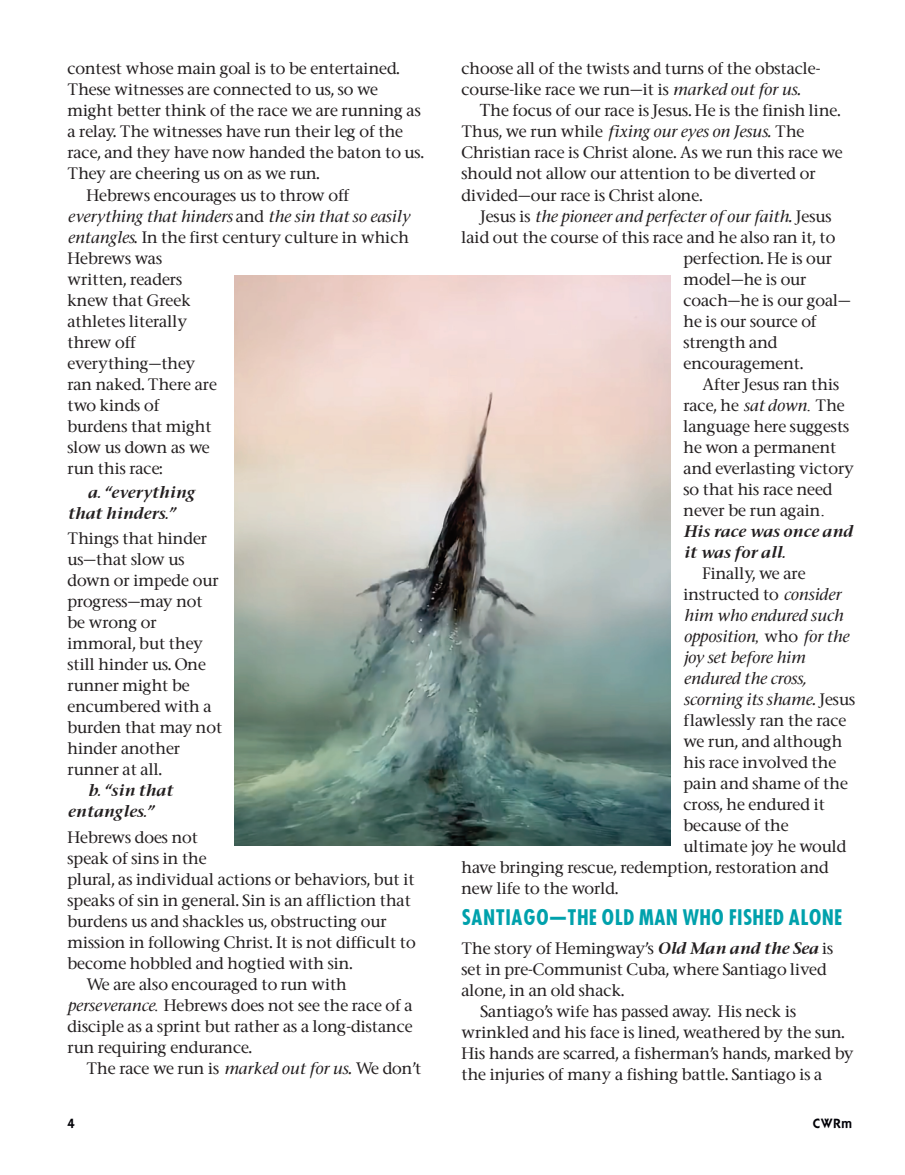
<style>
.page{position:relative;width:905px;height:1175px;background:#fff}
.page>*{position:absolute;margin:0;border:0;box-sizing:border-box;transform-origin:0 0}
.t1{font:700 21px "Futura Cond";color:#00a1ac}
.t2{font:500 15.75px/21px "Stone Serif";color:#231f20}
.t3{font:italic 500 15.75px "Stone Serif";color:#231f20}
.t4{font:italic 15.75px/21px "Stone Serif Semi Boold";color:#231f20}
.t5{font:600 13.5px "ITC Kabel Std";color:#000006}
.s1{font-style:normal}
.s2{font-style:italic}
.s3{font-family:"Times New Roman";font-weight:400;font-style:italic;font-size:18px}
.s4{font-family:"Times New Roman";font-weight:400;font-size:18px}
.s5{font-family:"Stone Serif Semi Boold";font-weight:400;font-style:italic}
</style>
<div class="page">
<img style="left:235px;top:275px;width:435px;height:570px">
<p class="t2" style="left:67px;top:58px;width:333px">contest whose main goal is to be entertained.</p>
<p class="t2" style="left:67px;top:79px;width:312px">These witnesses are connected to us, so we</p>
<p class="t2" style="left:67px;top:100px;width:355px">might better think of the race we are running as</p>
<p class="t2" style="left:67px;top:121px;width:337px">a relay. The witnesses have run their leg of the</p>
<p class="t2" style="left:67px;top:142px;width:357px">race, and they have now handed the baton to us.</p>
<p class="t2" style="left:67px;top:163px;width:253px">They are cheering us on as we run.</p>
<p class="t2" style="left:86px;top:184px;width:264px">Hebrews encourages us to throw off</p>
<p class="t3" style="left:67px;top:206px;width:343px">everything that hinders <span class="s1">and</span> the sin that so easily</p>
<p class="t2" style="left:67px;top:226px;width:343px"><span class="s2">entangles</span>. In the first century culture in which</p>
<p class="t2" style="left:67px;top:247px;width:96px">Hebrews was</p>
<p class="t2" style="left:67px;top:268px;width:116px">written, readers</p>
<p class="t2" style="left:67px;top:289px;width:125px">knew that Greek</p>
<p class="t2" style="left:67px;top:310px;width:121px">athletes literally</p>
<p class="t2" style="left:67px;top:331px;width:70px">threw off</p>
<p class="t2" style="left:67px;top:352px;width:129px">everything—they</p>
<p class="t2" style="left:67px;top:373px;width:151px">ran naked. There are</p>
<p class="t2" style="left:67px;top:394px;width:93px">two kinds of</p>
<p class="t2" style="left:67px;top:415px;width:146px">burdens that might</p>
<p class="t2" style="left:67px;top:436px;width:144px">slow us down as we</p>
<p class="t2" style="left:67px;top:457px;width:96px">run this race:</p>
<p class="t4" style="left:67px;top:481px;width:129px;text-indent:20px">a. “everything that hinders.”</p>
<p class="t2" style="left:67px;top:528px;width:156px">Things that hinder us—that slow us down or impede our progress—may not be wrong or immoral, but they still hinder us. One runner might be encumbered with a burden that may not hinder another runner at all.</p>
<p class="t4" style="left:67px;top:780px;width:107px;text-indent:20px">b. “sin that entangles.”</p>
<p class="t2" style="left:67px;top:826px;width:132px">Hebrews does not</p>
<p class="t2" style="left:67px;top:847px;width:141px">speak of sins in the</p>
<p class="t2" style="left:67px;top:868px;width:348px">plural, as individual actions or behaviors, but it</p>
<p class="t2" style="left:67px;top:889px;width:345px">speaks of sin in general. Sin is an affliction that</p>
<p class="t2" style="left:67px;top:910px;width:321px">burdens us and shackles us, obstructing our</p>
<p class="t2" style="left:67px;top:931px;width:349px">mission in following Christ. It is not difficult to</p>
<p class="t2" style="left:67px;top:952px;width:286px">become hobbled and hogtied with sin.</p>
<p class="t2" style="left:86px;top:973px;width:262px">We are also encouraged to run with</p>
<p class="t2" style="left:67px;top:994px;width:347px"><span class="s2">perseverance</span><span class="s3">.</span> Hebrews does not see the race of a</p>
<p class="t2" style="left:67px;top:1015px;width:346px">disciple as a sprint but rather as a long-distance</p>
<p class="t2" style="left:67px;top:1036px;width:186px">run requiring endurance.</p>
<p class="t2" style="left:86px;top:1057px;width:336px">The race we run is <span class="s2">marked out for us.</span> We don’t</p>
<p class="t2" style="left:461px;top:58px;width:360px">choose all of the twists and turns of the obstacle&shy;course-like race we run—it is <span class="s2">marked out for us.</span></p>
<p class="t2" style="left:461px;top:100px;width:382px;text-indent:18px"><span class="s4">T</span>he focus of our race is Jesus. He is the finish line.<br>Thus, we run while <span class="s2">fixing our eyes on Jesus.</span> The Christian race is Christ alone. As we run this race we should not allow our attention to be diverted or divided—our race is Christ alone.</p>
<p class="t3" style="left:480px;top:206px;width:353px"><span class="s1">Jesus is</span> the pioneer and perfecter of our faith. <span class="s1">Jesus</span></p>
<p class="t2" style="left:461px;top:226px;width:375px">laid out the course of this race and he also ran it, to</p>
<p class="t2" style="left:683px;top:247px;width:150px">perfection. He is our</p>
<p class="t2" style="left:683px;top:268px;width:125px">model—he is our</p>
<p class="t2" style="left:683px;top:289px;width:169px">coach—he is our goal—</p>
<p class="t2" style="left:683px;top:310px;width:135px">he is our source of</p>
<p class="t2" style="left:683px;top:331px;width:95px">strength and</p>
<p class="t2" style="left:683px;top:352px;width:121px">encouragement.</p>
<p class="t2" style="left:702px;top:373px;width:138px">After Jesus ran this</p>
<p class="t2" style="left:683px;top:394px;width:163px">race, he <span class="s2">sat down</span><span class="s4">.</span> The</p>
<p class="t2" style="left:683px;top:415px;width:167px">language here suggests</p>
<p class="t2" style="left:683px;top:436px;width:154px">he won a permanent</p>
<p class="t2" style="left:683px;top:457px;width:172px">and everlasting victory</p>
<p class="t2" style="left:683px;top:478px;width:150px">so that his race need</p>
<p class="t2" style="left:683px;top:499px;width:143px">never be run again<span class="s4">.</span></p>
<p class="t4" style="left:683px;top:520px;width:171px">His race was once and it was for all.</p>
<p class="t2" style="left:702px;top:562px;width:105px">Finally, we are</p>
<p class="t2" style="left:683px;top:583px;width:159px">instructed to <span class="s2">consider</span></p>
<p class="t3" style="left:683px;top:605px;width:161px">him who endured such</p>
<p class="t3" style="left:683px;top:626px;width:167px">opposition<span class="s4">,</span> <span class="s1">who</span> for the</p>
<p class="t3" style="left:683px;top:647px;width:123px">joy set before him</p>
<p class="t3" style="left:683px;top:668px;width:124px">endured the cross,</p>
<p class="t3" style="left:683px;top:689px;width:173px">scorning its shame. <span class="s1">Jesus</span></p>
<p class="t2" style="left:683px;top:709px;width:164px">flawlessly ran the race</p>
<p class="t2" style="left:683px;top:730px;width:160px">we run, and although</p>
<p class="t2" style="left:683px;top:751px;width:154px">his race involved the</p>
<p class="t2" style="left:683px;top:772px;width:166px">pain and shame of the</p>
<p class="t2" style="left:683px;top:793px;width:143px">cross, he endured it</p>
<p class="t2" style="left:683px;top:814px;width:107px">because of the</p>
<p class="t2" style="left:683px;top:835px;width:164px">ultimate joy he would</p>
<p class="t2" style="left:461px;top:856px;width:369px">have bringing rescue, redemption, restoration and</p>
<p class="t2" style="left:461px;top:877px;width:158px">new life to the world.</p>
<h1 class="t1" style="left:461px;top:904px;width:382px">SANTIAGO—THE OLD MAN WHO FISHED ALONE</h1>
<p class="t2" style="left:461px;top:937px;width:373px">The story of Hemingway’s <span class="s5">Old Man and the Sea</span> is</p>
<p class="t2" style="left:461px;top:958px;width:367px">set in pre-Communist Cuba, where Santiago lived</p>
<p class="t2" style="left:461px;top:979px;width:164px">alone, in an old shack.</p>
<p class="t2" style="left:480px;top:1000px;width:317px">Santiago’s wife has passed away. His neck is</p>
<p class="t2" style="left:461px;top:1021px;width:384px">wrinkled and his face is lined, weathered by the sun.</p>
<p class="t2" style="left:461px;top:1042px;width:394px">His hands are scarred, a fisherman’s hands, marked by</p>
<p class="t2" style="left:461px;top:1063px;width:362px">the injuries of many a fishing battle. Santiago is a</p>
<p class="t5" style="left:68px;top:1118px;width:9px">4</p>
<p class="t5" style="left:812px;top:1118px;width:41px">CWRm</p>
</div>
